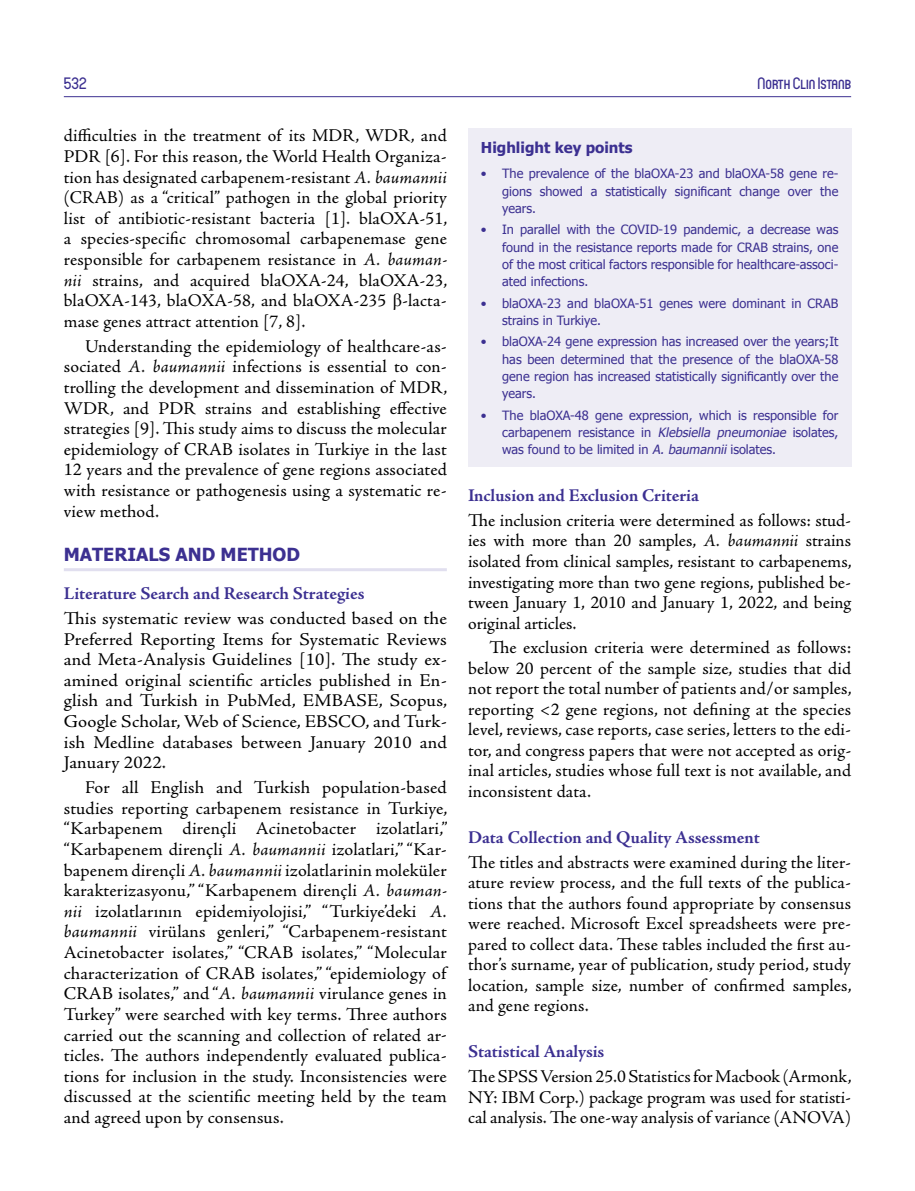
<style>
.page{position:relative;width:915px;height:1191px;background:#fff}
.page>*{position:absolute;margin:0;border:0;box-sizing:border-box;transform-origin:0 0}
.t1{font:18px/20.5px "Adobe Jenson Pro";letter-spacing:.005em;color:#000;text-align:justify}
.t2{font:18px/20.5px "Adobe Jenson Pro";letter-spacing:.005em;color:#000;text-align:justify;scale:1.05 1}
.t3{font:700 18px "Adobe Jenson Pro";letter-spacing:-.005em;color:#3c3091}
.t4{font:700 18px "Tahoma";color:#3c3091}
.t5{font:500 16.5px "Circula";color:#3c3091}
.t6{font:700 15px "Tahoma";color:#3c3091}
.t7{font:12.75px/17.2px "Tahoma";color:#3c3091;text-align:justify}
.s1{font-style:italic}
.s2{font-family:"Times New Roman"}
</style>
<div class="page">
<hr style="left:64px;top:96px;width:786px;height:1px;background:#3c3091">
<hr style="left:64px;top:568px;width:382px;height:3px;background:#e1dfef">
<div style="left:468px;top:128px;width:382px;height:339px;background:#eeedf5"></div>
<p class="t5" style="left:64px;top:73px;width:24px">532</p>
<p class="t5" style="left:757px;top:73px;width:95px">North Clin Istanb</p>
<p class="t1" style="left:64px;top:126px;width:385px">difficulties in the treatment of its MDR, WDR, and PDR [6]. For this reason, the World Health Organiza&shy;tion has designated carbapenem-resistant <span class="s1">A. baumannii </span>(CRAB) as a “critical” pathogen in the global priority list of antibiotic-resistant bacteria [1]. blaOXA-51, a species-specific chromosomal carbapenemase gene responsible for carbapenem resistance in <span class="s1">A. bauman&shy;nii</span> strains, and acquired blaOXA-24, blaOXA-23, blaOXA-143, blaOXA-58, and blaOXA-235 <span class="s2">β</span>-lacta&shy;mase genes attract attention [7, 8].</p>
<p class="t1" style="left:64px;top:336px;width:385px;text-indent:21px">Understanding the epidemiology of healthcare-as&shy;sociated <span class="s1">A. baumannii</span> infections is essential to con&shy;trolling the development and dissemination of MDR, WDR, and PDR strains and establishing effective strategies [9]. This study aims to discuss the molecular epidemiology of CRAB isolates in Turkiye in the last 12 years and the prevalence of gene regions associated with resistance or pathogenesis using a systematic re&shy;view method.</p>
<p class="t4" style="left:64px;top:542px;width:238px">MATERIALS AND METHOD</p>
<p class="t3" style="left:64px;top:583px;width:302px">Literature Search and Research Strategies</p>
<p class="t2" style="left:64px;top:608px;width:366px">This systematic review was conducted based on the Preferred Reporting Items for Systematic Reviews and Meta-Analysis Guidelines [10]. The study ex&shy;amined original scientific articles published in En&shy;glish and Turkish in PubMed, EMBASE, Scopus, Google Scholar, Web of Science, EBSCO, and Turk&shy;ish Medline databases between January 2010 and January 2022.</p>
<p class="t1" style="left:64px;top:777px;width:385px;text-indent:21px">For all English and Turkish population-based studies reporting carbapenem resistance in Turkiye, “Karbapenem dirençli Acinetobacter izolatlari,” “Karbapenem dirençli <span class="s1">A. baumannii</span> izolatlari,” “Kar&shy;bapenem dirençli <span class="s1">A. baumannii</span> izolatlarinin moleküler karakterizasyonu,” “Karbapenem dirençli <span class="s1">A. bauman&shy;nii</span> izolatlarının epidemiyolojisi,” “Turkiye’deki <span class="s1">A. baumannii</span> virülans genleri,” “Carbapenem-resistant Acinetobacter isolates,” “CRAB isolates,” “Molecular characterization of CRAB isolates,” “epidemiology of CRAB isolates,” and “<span class="s1">A. baumannii</span> virulance genes in Turkey” were searched with key terms. Three authors carried out the scanning and collection of related ar&shy;ticles. The authors independently evaluated publica&shy;tions for inclusion in the study. Inconsistencies were discussed at the scientific meeting held by the team and agreed upon by consensus.</p>
<p class="t6" style="left:480px;top:137px;width:153px">Highlight key points</p>
<p class="t7" style="left:502px;top:165px;width:337px;text-indent:-21px">• The prevalence of the blaOXA-23 and blaOXA-58 gene re&shy;gions showed a statistically significant change over the years.</p>
<p class="t7" style="left:502px;top:221px;width:337px;text-indent:-21px">• In parallel with the COVID-19 pandemic, a decrease was found in the resistance reports made for CRAB strains, one of the most critical factors responsible for healthcare-associ&shy;ated infections.</p>
<p class="t7" style="left:502px;top:294px;width:337px;text-indent:-21px">• blaOXA-23 and blaOXA-51 genes were dominant in CRAB strains in Turkiye.</p>
<p class="t7" style="left:502px;top:333px;width:337px;text-indent:-21px">• blaOXA-24 gene expression has increased over the years;It has been determined that the presence of the blaOXA-58 gene region has increased statistically significantly over the years.</p>
<p class="t7" style="left:502px;top:406px;width:337px;text-indent:-21px">• The blaOXA-48 gene expression, which is responsible for carbapenem resistance in <span class="s1">Klebsiella pneumoniae</span> isolates, was found to be limited in <span class="s1">A. baumannii</span> isolates.</p>
<p class="t3" style="left:468px;top:485px;width:232px">Inclusion and Exclusion Criteria</p>
<p class="t1" style="left:468px;top:510px;width:385px">The inclusion criteria were determined as follows: stud&shy;ies with more than 20 samples, <span class="s1">A. baumannii</span> strains isolated from clinical samples, resistant to carbapenems, investigating more than two gene regions, published be&shy;tween January 1, 2010 and January 1, 2022, and being original articles.</p>
<p class="t1" style="left:468px;top:637px;width:385px;text-indent:21px">The exclusion criteria were determined as follows: below 20 percent of the sample size, studies that did not report the total number of patients and/or samples, reporting &lt;2 gene regions, not defining at the species level, reviews, case reports, case series, letters to the edi&shy;tor, and congress papers that were not accepted as orig&shy;inal articles, studies whose full text is not available, and inconsistent data.</p>
<p class="t3" style="left:468px;top:827px;width:293px">Data Collection and Quality Assessment</p>
<p class="t1" style="left:468px;top:852px;width:385px">The titles and abstracts were examined during the liter&shy;ature review process, and the full texts of the publica&shy;tions that the authors found appropriate by consensus were reached. Microsoft Excel spreadsheets were pre&shy;pared to collect data. These tables included the first au&shy;thor’s surname, year of publication, study period, study location, sample size, number of confirmed samples, and gene regions.</p>
<p class="t3" style="left:468px;top:1041px;width:138px">Statistical Analysis</p>
<p class="t1" style="left:468px;top:1066px;width:385px">The SPSS Version 25.0 Statistics for Macbook (Armonk, NY: IBM Corp.) package program was used for statisti&shy;cal analysis. The one-way analysis of variance (ANOVA)</p>
</div>
